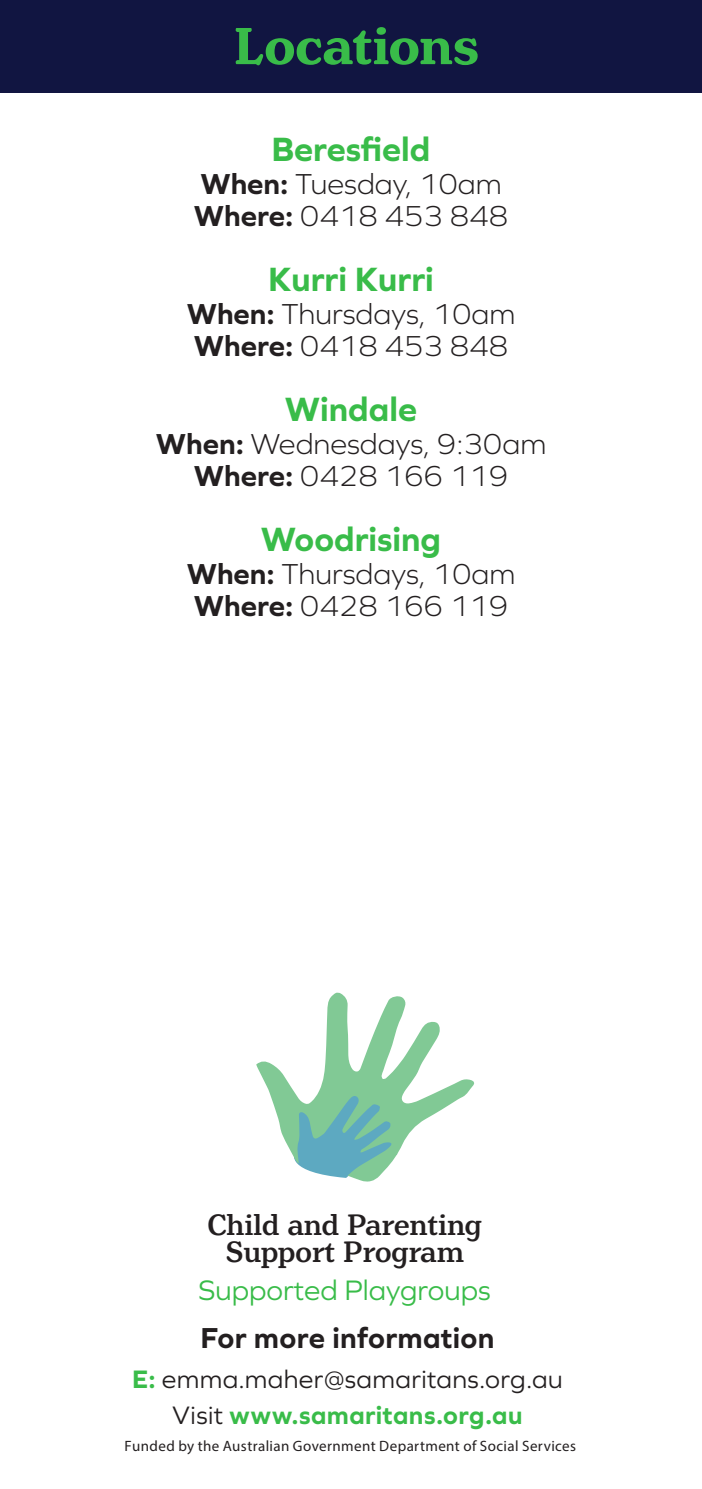
<style>
.page{position:relative;width:702px;height:1489px;background:#fff}
.page>*{position:absolute;margin:0;border:0;box-sizing:border-box;transform-origin:0 0}
.Lge_Red_Body_Copy{font:700 55px "Henriette";letter-spacing:.005em;color:#39bc49}
.t1{font:700 35px "Graphie";color:#39bc49}
.t2{font:500 31px "Henriette";color:#231f20}
.t3{font:300 30px "Graphie";color:#231f20}
.Lge_Red_Body_Copy-2{font:700 30px "Graphie";letter-spacing:.01em;color:#231f20}
.t4{font:29.25px "Graphie";color:#39bc49}
.Lge_Red_Body_Copy-3{font:26.25px "Graphie";letter-spacing:.015em;color:#231f20}
.Lge_Red_Body_Copy-4{font:700 26.25px "Graphie";letter-spacing:.015em;color:#39bc49}
.Lge_Red_Body_Copy-5{font:15px "Myriad Pro";letter-spacing:.025em;color:#231f20}
.s1{font-weight:700}
.s2{font-weight:700;color:#39bc49}
.s3{font-weight:400;color:#231f20}
</style>
<div class="page">
<div style="left:0;top:0;width:702px;height:92px;background:#111541"></div>
<svg style="left:256px;top:992px;width:219px;height:190px"></svg>
<p class="Lge_Red_Body_Copy" style="left:233px;top:13px;width:247px">Locations</p>
<p class="t1" style="left:271px;top:129px;width:160px">Beresfield</p>
<p class="t3" style="left:200px;top:166px;width:303px"><span class="s1">When:</span> Tuesday, 10am</p>
<p class="t3" style="left:194px;top:198px;width:316px"><span class="s1">Where:</span> 0418 453 848</p>
<p class="t1" style="left:268px;top:259px;width:167px">Kurri Kurri</p>
<p class="t3" style="left:187px;top:296px;width:330px"><span class="s1">When:</span> Thursdays, 10am</p>
<p class="t3" style="left:194px;top:328px;width:316px"><span class="s1">Where:</span> 0418 453 848</p>
<p class="t1" style="left:285px;top:389px;width:134px">Windale</p>
<p class="t3" style="left:156px;top:426px;width:392px"><span class="s1">When:</span> Wednesdays, 9:30am</p>
<p class="t3" style="left:194px;top:458px;width:316px"><span class="s1">Where:</span> 0428 166 119</p>
<p class="t1" style="left:261px;top:519px;width:182px">Woodrising</p>
<p class="t3" style="left:187px;top:556px;width:330px"><span class="s1">When:</span> Thursdays, 10am</p>
<p class="t3" style="left:194px;top:588px;width:316px"><span class="s1">Where:</span> 0428 166 119</p>
<p class="t2" style="left:207px;top:1206px;width:276px">Child and Parenting</p>
<p class="t2" style="left:225px;top:1233px;width:240px">Support Program</p>
<p class="t4" style="left:198px;top:1272px;width:294px">Supported Playgroups</p>
<p class="Lge_Red_Body_Copy-2" style="left:200px;top:1320px;width:295px">For more information</p>
<p class="Lge_Red_Body_Copy-3" style="left:132px;top:1363px;width:432px"><span class="s2">E:</span> emma.maher@samaritans.org.au</p>
<p class="Lge_Red_Body_Copy-4" style="left:172px;top:1399px;width:352px"><span class="s3">Visit</span> www.samaritans.org.au</p>
<p class="Lge_Red_Body_Copy-5" style="left:125px;top:1436px;width:453px">Funded by the Australian Government Department of Social Services</p>
</div>
